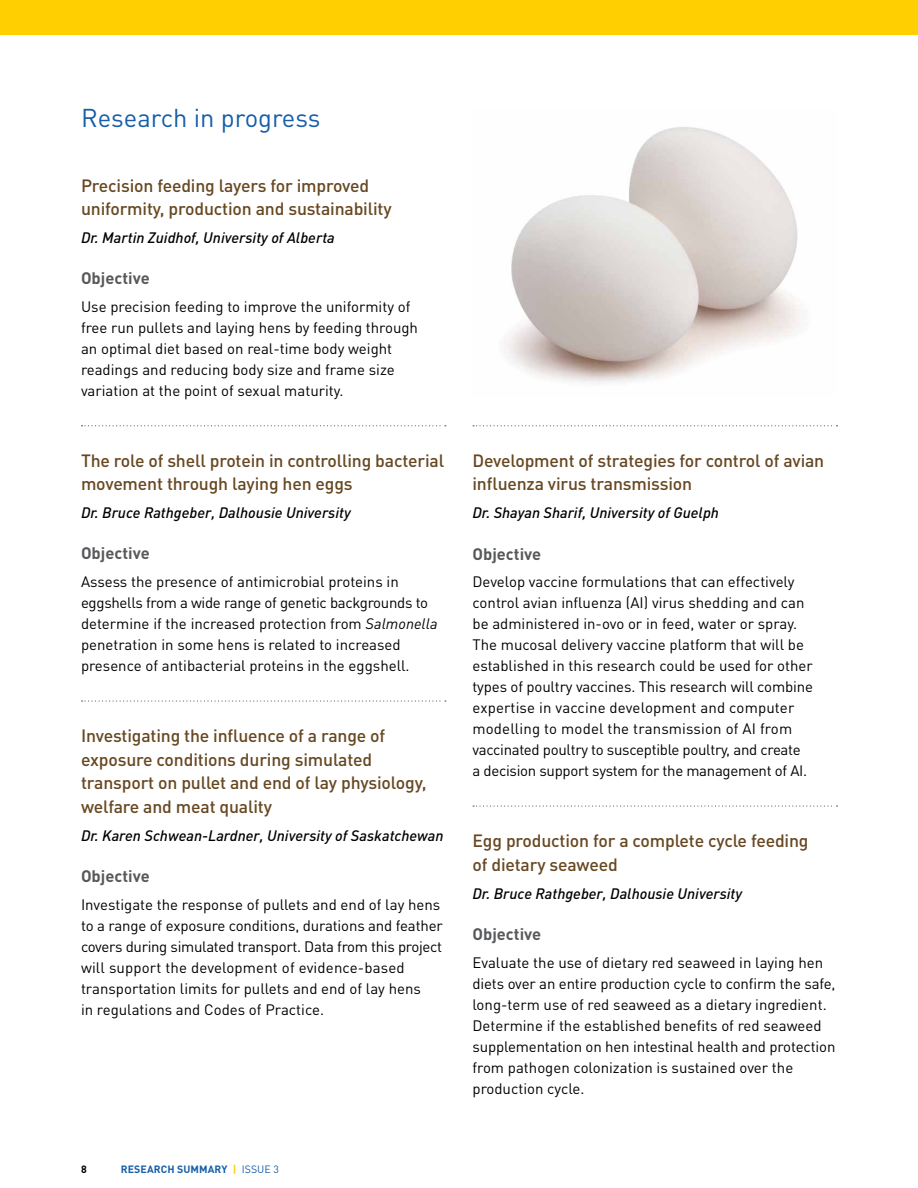
<style>
.page{position:relative;width:918px;height:1188px;background:#fff}
.page>*{position:absolute;margin:0;border:0;box-sizing:border-box;transform-origin:0 0}
.t1{font:25.5px "DIN Pro";color:#165ea9}
.t2{font:500 17.7px/23.5px "DIN Pro";letter-spacing:-.01em;color:#674822}
.t3{font:700 16.5px "DIN Pro";color:#58595b}
.t4{font:15px/21px "DIN Pro";color:#000}
.t5{font:italic 500 15px "DIN";color:#000}
.t6{font:700 10.5px "DIN Pro";letter-spacing:.01em;color:#165ea9}
.t7{font:700 10.5px "DIN Pro";color:#000}
.s1{font-family:"DIN";font-style:italic}
.s2{color:#ffcf01}
.s3{font-weight:400}
</style>
<div class="page">
<div style="left:0;top:0;width:918px;height:35px;background:#ffcf01"></div>
<svg style="left:82px;top:425px;width:364px;height:1px"></svg>
<svg style="left:82px;top:700px;width:364px;height:2px"></svg>
<svg style="left:473px;top:425px;width:364px;height:1px"></svg>
<svg style="left:473px;top:806px;width:364px;height:1px"></svg>
<img style="left:505px;top:127px;width:296px;height:256px">
<h1 class="t1" style="left:81px;top:101px;width:241px">Research in progress</h1>
<p class="t2" style="left:81px;top:173px;width:312px">Precision feeding layers for improved uniformity, production and sustainability</p>
<p class="t5" style="left:81px;top:228px;width:255px">Dr. Martin Zuidhof, University of Alberta</p>
<p class="t3" style="left:81px;top:267px;width:70px">Objective</p>
<p class="t4" style="left:81px;top:295px;width:339px">Use precision feeding to improve the uniformity of free run pullets and laying hens by feeding through an optimal diet based on real-time body weight readings and reducing body size and frame size variation at the point of sexual maturity.</p>
<p class="t2" style="left:81px;top:448px;width:365px">The role of shell protein in controlling bacterial movement through laying hen eggs</p>
<p class="t5" style="left:81px;top:503px;width:271px">Dr. Bruce Rathgeber, Dalhousie University</p>
<p class="t3" style="left:81px;top:542px;width:70px">Objective</p>
<p class="t4" style="left:81px;top:571px;width:358px">Assess the presence of antimicrobial proteins in eggshells from a wide range of genetic backgrounds to determine if the increased protection from <span class="s1">Salmonella </span>penetration in some hens is related to increased presence of antibacterial proteins in the eggshell.</p>
<p class="t2" style="left:81px;top:723px;width:347px">Investigating the influence of a range of exposure conditions during simulated transport on pullet and end of lay physiology, welfare and meat quality</p>
<p class="t5" style="left:81px;top:826px;width:364px">Dr. Karen Schwean-Lardner, University of Saskatchewan</p>
<p class="t3" style="left:81px;top:865px;width:70px">Objective</p>
<p class="t4" style="left:81px;top:893px;width:363px">Investigate the response of pullets and end of lay hens to a range of exposure conditions, durations and feather covers during simulated transport. Data from this project will support the development of evidence-based transportation limits for pullets and end of lay hens<br>in regulations and Codes of Practice.</p>
<p class="t7" style="left:81px;top:1162px;width:7px">8</p>
<p class="t6" style="left:121px;top:1162px;width:160px">RESEARCH SUMMARY <span class="s2">|</span> <span class="s3">ISSUE 3</span></p>
<p class="t2" style="left:472px;top:448px;width:353px">Development of strategies for control of avian influenza virus transmission</p>
<p class="t5" style="left:472px;top:503px;width:248px">Dr. Shayan Sharif, University of Guelph</p>
<p class="t3" style="left:472px;top:542px;width:70px">Objective</p>
<p class="t4" style="left:472px;top:571px;width:342px">Develop vaccine formulations that can effectively control avian influenza (AI) virus shedding and can be administered in-ovo or in feed, water or spray.<br>The mucosal delivery vaccine platform that will be established in this research could be used for other types of poultry vaccines. This research will combine expertise in vaccine development and computer modelling to model the transmission of AI from vaccinated poultry to susceptible poultry, and create<br>a decision support system for the management of AI.</p>
<p class="t2" style="left:472px;top:828px;width:338px">Egg production for a complete cycle feeding of dietary seaweed</p>
<p class="t5" style="left:472px;top:884px;width:271px">Dr. Bruce Rathgeber, Dalhousie University</p>
<p class="t3" style="left:472px;top:923px;width:70px">Objective</p>
<p class="t4" style="left:472px;top:951px;width:364px">Evaluate the use of dietary red seaweed in laying hen diets over an entire production cycle to confirm the safe, long-term use of red seaweed as a dietary ingredient.<br>Determine if the established benefits of red seaweed supplementation on hen intestinal health and protection from pathogen colonization is sustained over the production cycle.</p>
</div>
